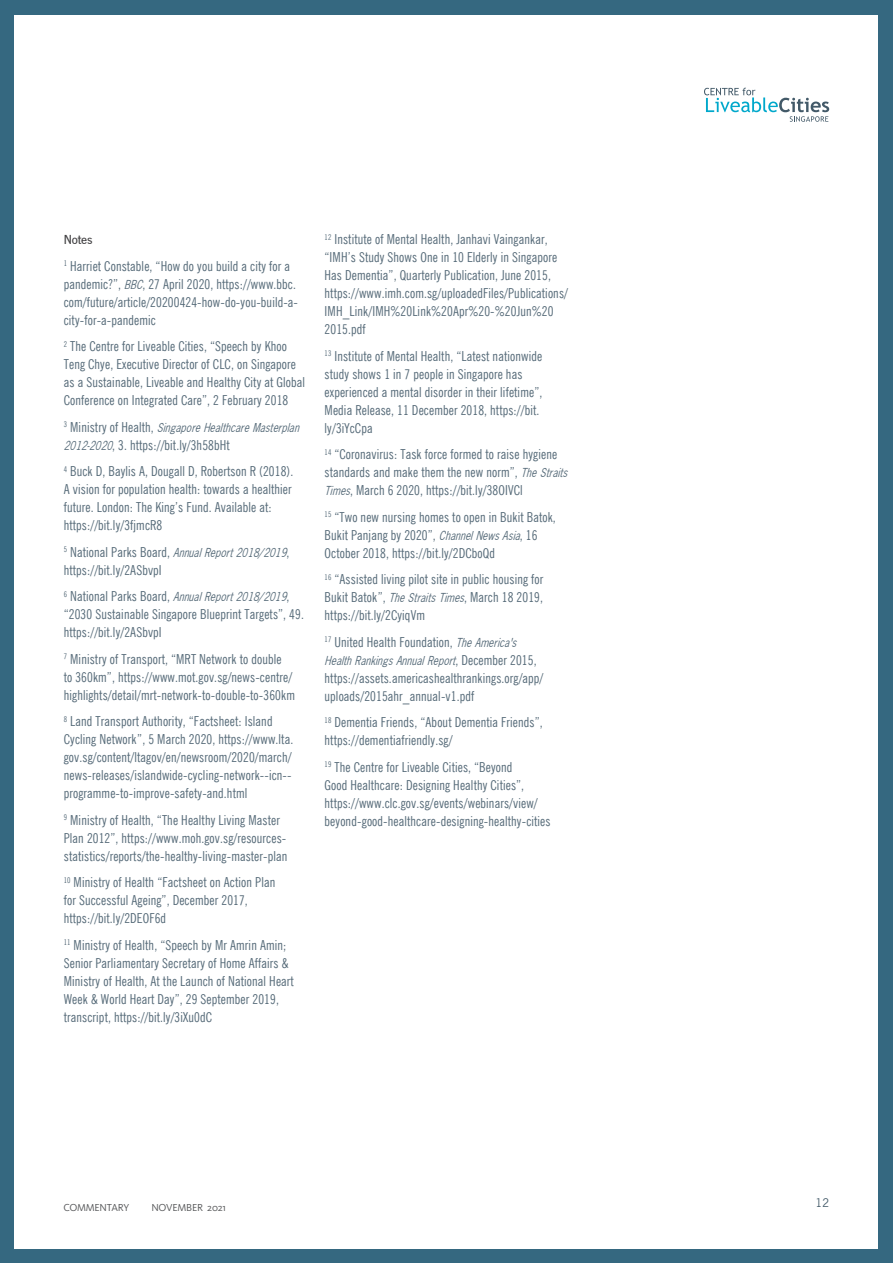
<style>
.page{position:relative;width:893px;height:1263px;background:#356880}
.page>*{position:absolute;margin:0;border:0;box-sizing:border-box;transform-origin:0 0}
.t1{font:condensed 13.5px/18px "News Gothic BT";letter-spacing:.01em;color:#556a78}
.t2{font:13.5px "News Gothic Cnd 2";letter-spacing:.01em;color:#556a78}
.t3{font:13.5px "News Gothic T Medium";letter-spacing:-.015em;color:#414042}
.t4{font:12px "News Gothic BT";color:#425968;scale:.95 1}
.t5{font:10.5px "Kievit OT";letter-spacing:-.02em;color:#58595b}
.s1{font-family:"News Gothic Cnd 2";font-stretch:normal}
.s2{font-family:"News Gothic BT";font-stretch:condensed}
</style>
<div class="page">
<div style="left:15px;top:15px;width:863px;height:1233px;background:#fff"></div>
<svg style="left:704px;top:88px;width:125px;height:34px"></svg>
<p class="t3" style="left:64px;top:232px;width:30px">Notes</p>
<p class="t1" style="left:64px;top:257px;width:236px"><sup>1</sup> Harriet Constable, “How do you build a city for a pandemic?”, <span class="s1">BBC</span>, 27 April 2020, https://www.bbc. com/future/article/20200424-how-do-you-build-a&shy;city-for-a-pandemic</p>
<p class="t1" style="left:64px;top:337px;width:243px"><sup>2</sup> The Centre for Liveable Cities, “Speech by Khoo Teng Chye, Executive Director of CLC, on Singapore as a Sustainable, Liveable and Healthy City at Global Conference on Integrated Care”, 2 February 2018</p>
<p class="t2" style="left:64px;top:422px;width:237px"><sup>3</sup> <span class="s2">Ministry of Health,</span> Singapore Healthcare Masterplan</p>
<p class="t1" style="left:64px;top:431px;width:231px;line-height:26.5px"><span class="s1">2012-2020</span>, 3. https://bit.ly/3h58bHt<br><sup>4</sup> Buck D, Baylis A, Dougall D, Robertson R (2018).</p>
<p class="t1" style="left:64px;top:480px;width:229px">A vision for population health: towards a healthier future. London: The King’s Fund. Available at: https://bit.ly/3fjmcR8</p>
<p class="t2" style="left:64px;top:547px;width:227px"><sup>5</sup> <span class="s2">National Parks Board,</span> Annual Report 2018/2019<span class="s2">,</span></p>
<p class="t1" style="left:64px;top:561px;width:99px">https://bit.ly/2ASbvpI</p>
<p class="t2" style="left:64px;top:591px;width:227px"><sup>6</sup> <span class="s2">National Parks Board,</span> Annual Report 2018/2019<span class="s2">,</span></p>
<p class="t1" style="left:64px;top:605px;width:242px">“2030 Sustainable Singapore Blueprint Targets”, 49. https://bit.ly/2ASbvpI</p>
<p class="t1" style="left:64px;top:650px;width:233px"><sup>7</sup> Ministry of Transport, “MRT Network to double<br>to 360km”, https://www.mot.gov.sg/news-centre/ highlights/detail/mrt-network-to-double-to-360km</p>
<p class="t1" style="left:64px;top:712px;width:231px"><sup>8</sup> Land Transport Authority, “Factsheet: Island Cycling Network”, 5 March 2020, https://www.lta. gov.sg/content/ltagov/en/newsroom/2020/march/ news-releases/islandwide-cycling-network--icn-- programme-to-improve-safety-and.html</p>
<p class="t1" style="left:64px;top:811px;width:225px"><sup>9</sup> Ministry of Health, “The Healthy Living Master<br>Plan 2012”, https://www.moh.gov.sg/resources&shy;statistics/reports/the-healthy-living-master-plan</p>
<p class="t1" style="left:64px;top:873px;width:213px"><sup>10</sup> Ministry of Health “Factsheet on Action Plan for Successful Ageing”, December 2017, https://bit.ly/2DEOF6d</p>
<p class="t1" style="left:64px;top:936px;width:232px"><sup>11</sup> Ministry of Health, “Speech by Mr Amrin Amin; Senior Parliamentary Secretary of Home Affairs &amp; Ministry of Health, At the Launch of National Heart Week &amp; World Heart Day”, 29 September 2019, transcript, https://bit.ly/3iXu0dC</p>
<p class="t1" style="left:325px;top:230px;width:245px"><sup>12</sup> Institute of Mental Health, Janhavi Vaingankar, “IMH’s Study Shows One in 10 Elderly in Singapore Has Dementia”, Quarterly Publication, June 2015, https://www.imh.com.sg/uploadedFiles/Publications/ IMH_Link/IMH%20Link%20Apr%20-%20Jun%20<br>2015.pdf</p>
<p class="t1" style="left:325px;top:347px;width:219px"><sup>13</sup> Institute of Mental Health, “Latest nationwide study shows 1 in 7 people in Singapore has experienced a mental disorder in their lifetime”, Media Release, 11 December 2018, https://bit. ly/3iYcCpa</p>
<p class="t1" style="left:325px;top:445px;width:244px"><sup>14</sup> “Coronavirus: Task force formed to raise hygiene standards and make them the new norm”, <span class="s1">The Straits<br>Times</span>, March 6 2020, https://bit.ly/38OIVCl</p>
<p class="t1" style="left:325px;top:508px;width:233px"><sup>15</sup> “Two new nursing homes to open in Bukit Batok,<br>Bukit Panjang by 2020”, <span class="s1">Channel News Asia</span>, 16<br>October 2018, https://bit.ly/2DCboQd</p>
<p class="t1" style="left:325px;top:570px;width:220px;text-align:justify"><sup>16</sup> “Assisted living pilot site in public housing for Bukit Batok”, <span class="s1">The Straits Times</span>, March 18 2019, https://bit.ly/2CyiqVm</p>
<p class="t1" style="left:325px;top:633px;width:193px"><sup>17</sup> United Health Foundation, <span class="s1">The America's</span></p>
<p class="t2" style="left:325px;top:655px;width:213px">Health Rankings Annual Report<span class="s2">, December 2015,</span></p>
<p class="t1" style="left:325px;top:669px;width:220px">https://assets.americashealthrankings.org/app/ uploads/2015ahr_annual-v1.pdf</p>
<p class="t1" style="left:325px;top:713px;width:220px"><sup>18</sup> Dementia Friends, “About Dementia Friends”, https://dementiafriendly.sg/</p>
<p class="t1" style="left:325px;top:758px;width:228px"><sup>19</sup> The Centre for Liveable Cities, “Beyond<br>Good Healthcare: Designing Healthy Cities”, https://www.clc.gov.sg/events/webinars/view/ beyond-good-healthcare-designing-healthy-cities</p>
<p class="t5" style="left:63px;top:1201px;width:68px">COMMENTARY</p>
<p class="t5" style="left:151px;top:1201px;width:76px">NOVEMBER 2021</p>
<p class="t4" style="left:815px;top:1196px;width:16px">12</p>
</div>
